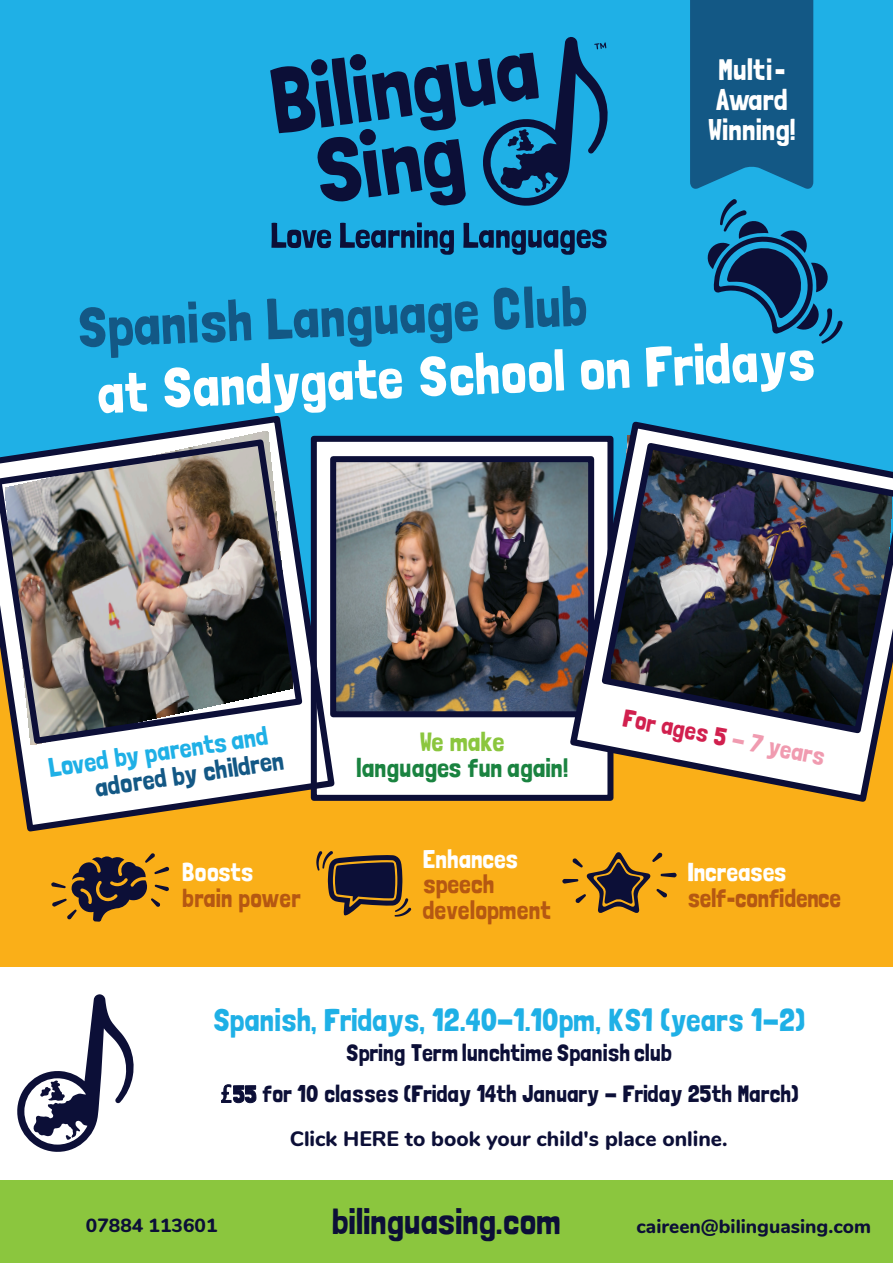
<style>
.page{position:relative;width:893px;height:1263px;background:#fff}
.page>*{position:absolute;margin:0;border:0;box-sizing:border-box;transform-origin:0 0}
.t1{font:57px/62.7px "Londrina Solid";color:#fff}
.t2{font:36px "Londrina Solid";color:#0c0f37}
.t3{font:31.95px "Londrina Solid";color:#1fb0e6}
.t4{font:30px "Londrina Solid";color:#fff}
.t5{font:26.4px "Londrina Solid";color:#1a8340}
.t6{font:26.4px "Londrina Solid";color:#1fb0e6}
.t7{font:26.4px "Londrina Solid";color:#135885}
.t8{font:26.4px "Londrina Solid";letter-spacing:-.01em;color:#8bc63e}
.t9{font:25.8px/25.8px "Londrina Solid";color:#b55812}
.t10{font:25.05px "Londrina Solid";color:#d1204e}
.t11{font:23.85px/41.7px "Londrina Solid";color:#0c0f37;text-align:center}
.t12{font:800 21px "Nunito";color:#0c0f37}
.t13{font:800 19.2px "Nunito";color:#0c0f37}
.s1{color:#135885}
.s2{color:#fff}
.s3{color:#f09bb0}
.s4{font-family:"Lucida Console"}
</style>
<div class="page">
<div style="left:0;top:0;width:893px;height:640px;background:#1fb0e6"></div>
<div style="left:0;top:640px;width:893px;height:327px;background:#faaf18"></div>
<div style="left:0;top:1181px;width:893px;height:82px;background:#8bc63e"></div>
<div style="left:690px;top:0;width:123px;height:189px;background:#135885"></div>
<svg style="left:270px;top:37px;width:338px;height:169px"></svg>
<svg style="left:271px;top:223px;width:60px;height:25px"></svg>
<svg style="left:340px;top:222px;width:114px;height:33px"></svg>
<svg style="left:463px;top:223px;width:144px;height:32px"></svg>
<svg style="left:707px;top:199px;width:136px;height:145px"></svg>
<div style="left:311px;top:436px;width:302px;height:365px;background:#fff;border:6px solid #0c0f37"></div>
<img style="left:338px;top:463px;width:228px;height:247px">
<div style="left:330px;top:456px;width:264px;height:261px;border:6px solid #0c0f37"></div>
<img style="left:566px;top:421px;width:327px;height:381px">
<svg style="left:51px;top:853px;width:118px;height:69px"></svg>
<svg style="left:316px;top:851px;width:95px;height:66px"></svg>
<svg style="left:562px;top:852px;width:115px;height:61px"></svg>
<svg style="left:17px;top:994px;width:117px;height:158px"></svg>
<img style="left:0;top:416px;width:338px;height:416px">
<p class="t4" style="left:718px;top:52px;width:68px">Multi-</p>
<p class="t4" style="left:716px;top:82px;width:74px">Award</p>
<p class="t4" style="left:708px;top:112px;width:89px">Winning!</p>
<p class="t1" style="left:94px;top:293px;width:720px;text-indent:-19px;rotate:-2deg"><span class="s1">Spanish Language Club<br></span>at Sandygate School on Fridays</p>
<p class="t6" style="left:46px;top:754px;width:223px;rotate:-9deg">Loved by parents and</p>
<p class="t7" style="left:93px;top:773px;width:192px;rotate:-9deg">adored by children</p>
<p class="t9" style="left:182px;top:859px;width:120px"><span class="s2">Boosts </span>brain power</p>
<p class="t8" style="left:420px;top:726px;width:86px">We make</p>
<p class="t5" style="left:356px;top:752px;width:214px">languages fun again!</p>
<p class="t9" style="left:423px;top:845px;width:130px"><span class="s2">Enhances </span>speech development</p>
<p class="t10" style="left:626px;top:703px;width:207px;rotate:11deg">For ages 5 <span class="s3">- 7 years</span></p>
<p class="t9" style="left:687px;top:858px;width:155px"><span class="s2">Increases </span>self-confidence</p>
<h3 class="t3" style="left:212px;top:1001px;width:594px">Spanish, Fridays, 12.40-1.10pm, KS1 (years 1-2)</h3>
<p class="t11" style="left:219px;top:1031px;width:582px">Spring Term lunchtime Spanish club<br><span class="s4">£</span>55 for 10 classes (Friday 14th January - Friday 25th March)</p>
<p class="t12" style="left:290px;top:1123px;width:439px">Click HERE to book your child's place online.</p>
<p class="t13" style="left:86px;top:1211px;width:133px">07884 113601</p>
<p class="t2" style="left:332px;top:1200px;width:231px">bilinguasing.com</p>
<p class="t13" style="left:636px;top:1212px;width:236px">caireen@bilinguasing.com</p>
</div>
